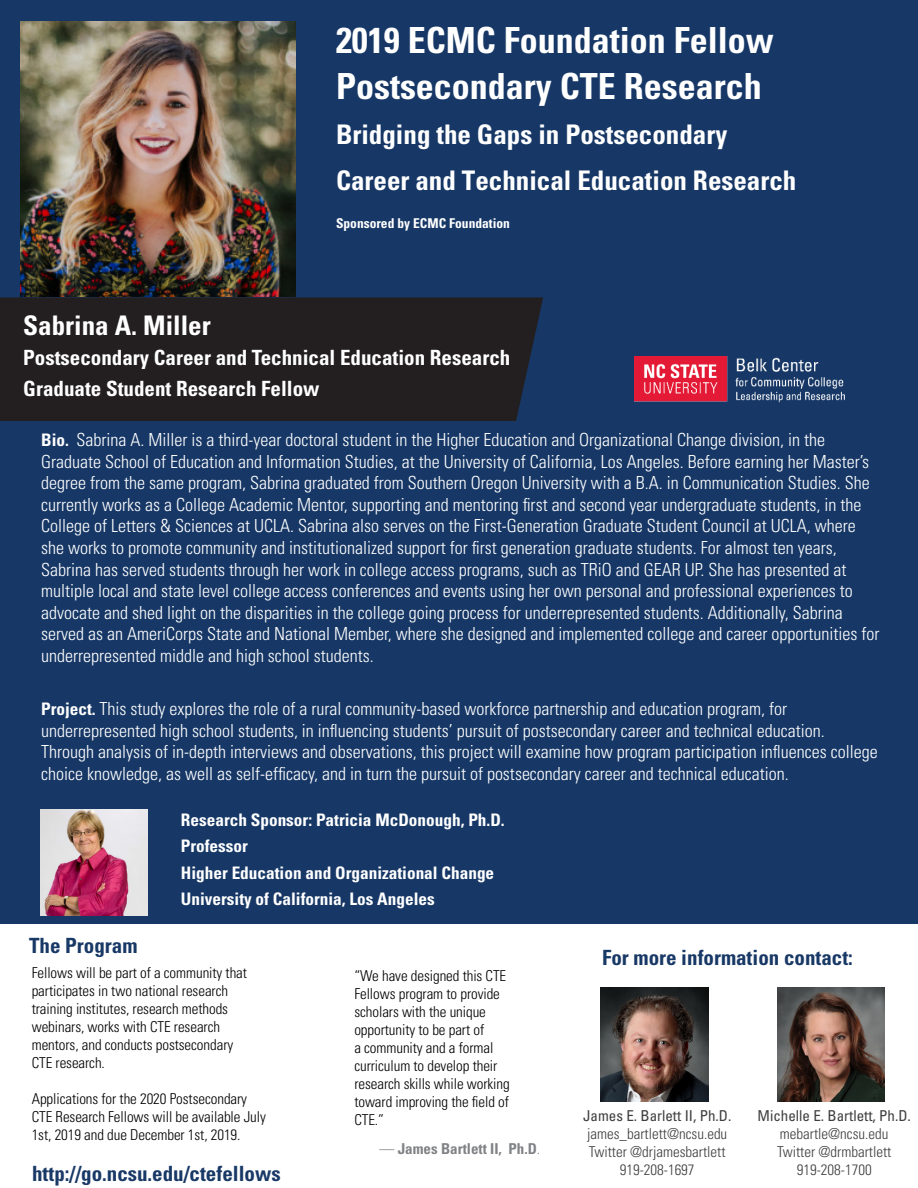
<style>
.page{position:relative;width:918px;height:1188px;background:#fff}
.page>*{position:absolute;margin:0;border:0;box-sizing:border-box;transform-origin:0 0}
.Standard_Content{font:700 condensed 36px "Univers LT Std";color:#fff}
.Standard_Content-2{font:700 condensed 27px "Univers LT Std";color:#fff}
.Standard_Content-3{font:700 condensed 21px "Univers LT Std";color:#fff}
.Standard_Content-4{font:700 condensed 21px "Univers LT Std";color:#183866}
.Standard_Content-5{font:300 condensed 18px/21.6px "Univers LT Std";color:#fff}
.Standard_Content-6{font:700 condensed 17.25px "Univers LT Std";color:#fff}
.Standard_Content-7{font:300 condensed 15px/18px "Univers LT Std";letter-spacing:-.005em;color:#000}
.Standard_Content-8{font:300 condensed 15px "Univers LT Std";color:#3e3e3f}
.Standard_Content-9{font:condensed 15px "Univers LT Std";color:#3e3e3f}
.t1{font:700 condensed 15px "Univers LT Std";color:#808285}
.Standard_Content-10{font:700 condensed 13.5px "Univers LT Std";color:#fff}
.s1{font-weight:700;font-size:17.25px}
.s2{font-weight:300}
</style>
<div class="page">
<img style="left:600px;top:987px;width:108px;height:114px">
<img style="left:777px;top:988px;width:108px;height:114px">
<div style="left:0;top:0;width:918px;height:446px;background:#173866"></div>
<div style="left:0;top:297px;width:543px;height:124px;background:#231f20"></div>
<div style="left:0;top:445px;width:918px;height:479px;background:#173866"></div>
<img style="left:21px;top:22px;width:275px;height:275px">
<img style="left:41px;top:809px;width:106px;height:107px">
<img style="left:634px;top:357px;width:211px;height:46px">
<p class="Standard_Content" style="left:336px;top:18px;width:439px">2019 ECMC Foundation Fellow</p>
<p class="Standard_Content" style="left:336px;top:64px;width:427px">Postsecondary CTE Research</p>
<p class="Standard_Content-2" style="left:336px;top:118px;width:393px">Bridging the Gaps in Postsecondary</p>
<p class="Standard_Content-2" style="left:336px;top:163px;width:462px">Career and Technical Education Research</p>
<p class="Standard_Content-10" style="left:336px;top:215px;width:175px">Sponsored by ECMC Foundation</p>
<p class="Standard_Content-2" style="left:23px;top:308px;width:189px">Sabrina A. Miller</p>
<p class="Standard_Content-3" style="left:23px;top:345px;width:489px">Postsecondary Career and Technical Education Research</p>
<p class="Standard_Content-3" style="left:23px;top:375px;width:298px">Graduate Student Research Fellow</p>
<p class="Standard_Content-5" style="left:41px;top:429px;width:840px"><span class="s1">Bio.</span> Sabrina A. Miller is a third-year doctoral student in the Higher Education and Organizational Change division, in the Graduate School of Education and Information Studies, at the University of California, Los Angeles. Before earning her Master’s degree from the same program, Sabrina graduated from Southern Oregon University with a B.A. in Communication Studies. She currently works as a College Academic Mentor, supporting and mentoring first and second year undergraduate students, in the College of Letters &amp; Sciences at UCLA. Sabrina also serves on the First-Generation Graduate Student Council at UCLA, where she works to promote community and institutionalized support for first generation graduate students. For almost ten years, Sabrina has served students through her work in college access programs, such as TRiO and GEAR UP. She has presented at multiple local and state level college access conferences and events using her own personal and professional experiences to advocate and shed light on the disparities in the college going process for underrepresented students. Additionally, Sabrina served as an AmeriCorps State and National Member, where she designed and implemented college and career opportunities for underrepresented middle and high school students.</p>
<p class="Standard_Content-5" style="left:41px;top:698px;width:838px"><span class="s1">Project.</span> This study explores the role of a rural community-based workforce partnership and education program, for underrepresented high school students, in influencing students’ pursuit of postsecondary career and technical education.<br>Through analysis of in-depth interviews and observations, this project will examine how program participation influences college choice knowledge, as well as self-efficacy, and in turn the pursuit of postsecondary career and technical education.</p>
<p class="Standard_Content-4" style="left:29px;top:932px;width:110px">The Program</p>
<p class="Standard_Content-6" style="left:181px;top:810px;width:325px">Research Sponsor: Patricia McDonough, Ph.D.</p>
<p class="Standard_Content-6" style="left:181px;top:836px;width:69px">Professor</p>
<p class="Standard_Content-6" style="left:181px;top:862px;width:315px">Higher Education and Organizational Change</p>
<p class="Standard_Content-6" style="left:181px;top:888px;width:255px">University of California, Los Angeles</p>
<p class="Standard_Content-7" style="left:32px;top:963px;width:217px">Fellows will be part of a community that participates in two national research training institutes, research methods webinars, works with CTE research mentors, and conducts postsecondary CTE research.</p>
<p class="Standard_Content-7" style="left:32px;top:1089px;width:236px">Applications for the 2020 Postsecondary<br>CTE Research Fellows will be available July<br>1st, 2019 and due December 1st, 2019.</p>
<p class="Standard_Content-4" style="left:32px;top:1161px;width:250px">http://go.ncsu.edu/ctefellows</p>
<p class="Standard_Content-7" style="left:354px;top:966px;width:157px">“We have designed this CTE<br>Fellows program to provide scholars with the unique opportunity to be part of<br>a community and a formal curriculum to develop their research skills while working toward improving the field of<br>CTE.”</p>
<p class="t1" style="left:380px;top:1139px;width:162px"><span class="s2">—</span> James Bartlett II, Ph.D<span class="s2">.</span></p>
<p class="Standard_Content-4" style="left:602px;top:945px;width:252px">For more information contact:</p>
<p class="Standard_Content-9" style="left:583px;top:1106px;width:150px">James E. Barlett II, Ph.D.</p>
<p class="Standard_Content-8" style="left:587px;top:1125px;width:142px">james_bartlett@ncsu.edu</p>
<p class="Standard_Content-8" style="left:589px;top:1143px;width:138px">Twitter @drjamesbartlett</p>
<p class="Standard_Content-8" style="left:620px;top:1161px;width:76px">919-208-1697</p>
<p class="Standard_Content-9" style="left:758px;top:1106px;width:155px">Michelle E. Bartlett, Ph.D.</p>
<p class="Standard_Content-8" style="left:780px;top:1125px;width:110px">mebartle@ncsu.edu</p>
<p class="Standard_Content-8" style="left:777px;top:1143px;width:116px">Twitter @drmbartlett</p>
<p class="Standard_Content-8" style="left:797px;top:1161px;width:76px">919-208-1700</p>
</div>
